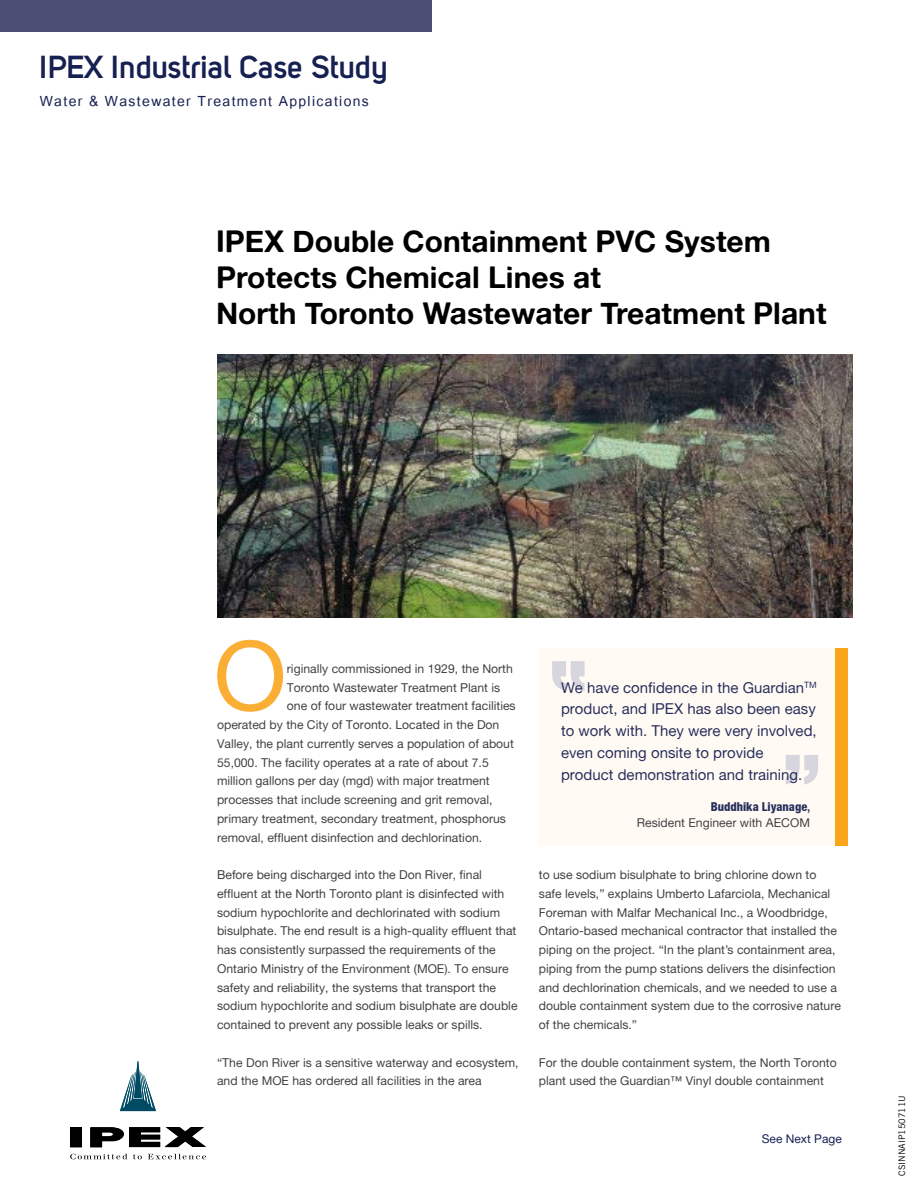
<style>
.page{position:relative;width:918px;height:1188px;background:#fff}
.page>*{position:absolute;margin:0;border:0;box-sizing:border-box;transform-origin:0 0}
.t1{font:96.6px "Alte Haas Grotesk";color:#fbae34}
.t2{font:700 31.5px "Uni Sans Semi";color:#162051}
.t3{font:30px/36px "Alte Haas Grotesk Bold";color:#000}
.t4{font:19.5px "Utsaah";letter-spacing:.07em;color:#162051}
.t5{font:15px/21.8px "Alte Haas Grotesk";color:#292f5c}
.t6{font:12.15px/18.8px "Alte Haas Grotesk";color:#414042}
.t7{font:800 condensed 12.15px "Helvetica Neue LT";color:#292f5c}
.t8{font:12px "Alte Haas Grotesk";color:#162051}
.t9{font:9px "Trade Gothic";color:#000}
.s1{font-weight:500;font-size:13.5px}
</style>
<div class="page">
<div style="left:0;top:0;width:432px;height:31px;background:#4c4d74"></div>
<div style="left:71px;top:1127px;width:11px;height:20px;background:#000"></div>
<svg style="left:70px;top:1154px;width:57px;height:5px"></svg>
<svg style="left:133px;top:1155px;width:9px;height:4px"></svg>
<svg style="left:148px;top:1154px;width:58px;height:5px"></svg>
<div style="left:832px;top:648px;width:16px;height:198px;background:#faa61a"></div>
<div style="left:539px;top:648px;width:295px;height:198px;background:#fffaf4"></div>
<svg style="left:552px;top:661px;width:33px;height:30px"></svg>
<svg style="left:786px;top:755px;width:32px;height:30px"></svg>
<img style="left:217px;top:354px;width:635px;height:264px">
<svg style="left:70px;top:1128px;width:1px;height:19px"></svg>
<svg style="left:90px;top:1127px;width:116px;height:20px"></svg>
<svg style="left:120px;top:1061px;width:36px;height:50px"></svg>
<h2 class="t2" style="left:40px;top:48px;width:350px">IPEX Industrial Case Study</h2>
<h3 class="t4" style="left:40px;top:91px;width:331px">Water &amp; Wastewater Treatment Applications</h3>
<h3 class="t3" style="left:216px;top:223px;width:612px">IPEX Double Containment PVC System<br>Protects Chemical Lines at<br>North Toronto Wastewater Treatment Plant</h3>
<h1 class="t1" style="left:214px;top:618px;width:75px">O</h1>
<p class="t6" style="left:287px;top:659px;width:228px">riginally commissioned in 1929, the North</p>
<p class="t6" style="left:287px;top:678px;width:215px">Toronto Wastewater Treatment Plant is</p>
<p class="t6" style="left:287px;top:696px;width:230px">one of four wastewater treatment facilities</p>
<p class="t6" style="left:217px;top:715px;width:284px">operated by the City of Toronto. Located in the Don</p>
<p class="t6" style="left:217px;top:734px;width:298px">Valley, the plant currently serves a population of about</p>
<p class="t6" style="left:217px;top:753px;width:273px">55,000. The facility operates at a rate of about 7.5</p>
<p class="t6" style="left:217px;top:771px;width:274px">million gallons per day (mgd) with major treatment</p>
<p class="t6" style="left:217px;top:790px;width:277px">processes that include screening and grit removal,</p>
<p class="t6" style="left:217px;top:809px;width:290px">primary treatment, secondary treatment, phosphorus</p>
<p class="t6" style="left:217px;top:828px;width:267px">removal, effluent disinfection and dechlorination.</p>
<p class="t6" style="left:217px;top:865px;width:302px">Before being discharged into the Don River, final effluent at the North Toronto plant is disinfected with sodium hypochlorite and dechlorinated with sodium bisulphate. The end result is a high-quality effluent that has consistently surpassed the requirements of the Ontario Ministry of the Environment (MOE). To ensure safety and reliability, the systems that transport the sodium hypochlorite and sodium bisulphate are double contained to prevent any possible leaks or spills.</p>
<p class="t6" style="left:217px;top:1053px;width:303px">“The Don River is a sensitive waterway and ecosystem, and the MOE has ordered all facilities in the area</p>
<p class="t5" style="left:561px;top:676px;width:257px">We have confidence in the Guardian<sup>TM </sup>product, and IPEX has also been easy to work with. They were very involved, even coming onsite to provide product demonstration and training.</p>
<p class="t7" style="left:711px;top:800px;width:101px">Buddhika Liyanage<span class="s1">,</span></p>
<p class="t6" style="left:637px;top:813px;width:175px">Resident Engineer with AECOM</p>
<p class="t6" style="left:539px;top:865px;width:304px">to use sodium bisulphate to bring chlorine down to safe levels,” explains Umberto Lafarciola, Mechanical Foreman with Malfar Mechanical Inc., a Woodbridge, Ontario-based mechanical contractor that installed the piping on the project. “In the plant’s containment area, piping from the pump stations delivers the disinfection and dechlorination chemicals, and we needed to use a double containment system due to the corrosive nature of the chemicals.”</p>
<p class="t6" style="left:539px;top:1053px;width:299px">For the double containment system, the North Toronto plant used the Guardian™ Vinyl double containment</p>
<p class="t8" style="left:762px;top:1132px;width:81px">See Next Page</p>
<p class="t9" style="left:896px;top:1176px;width:82px;rotate:-90deg">CSINNAIP150711U</p>
</div>
